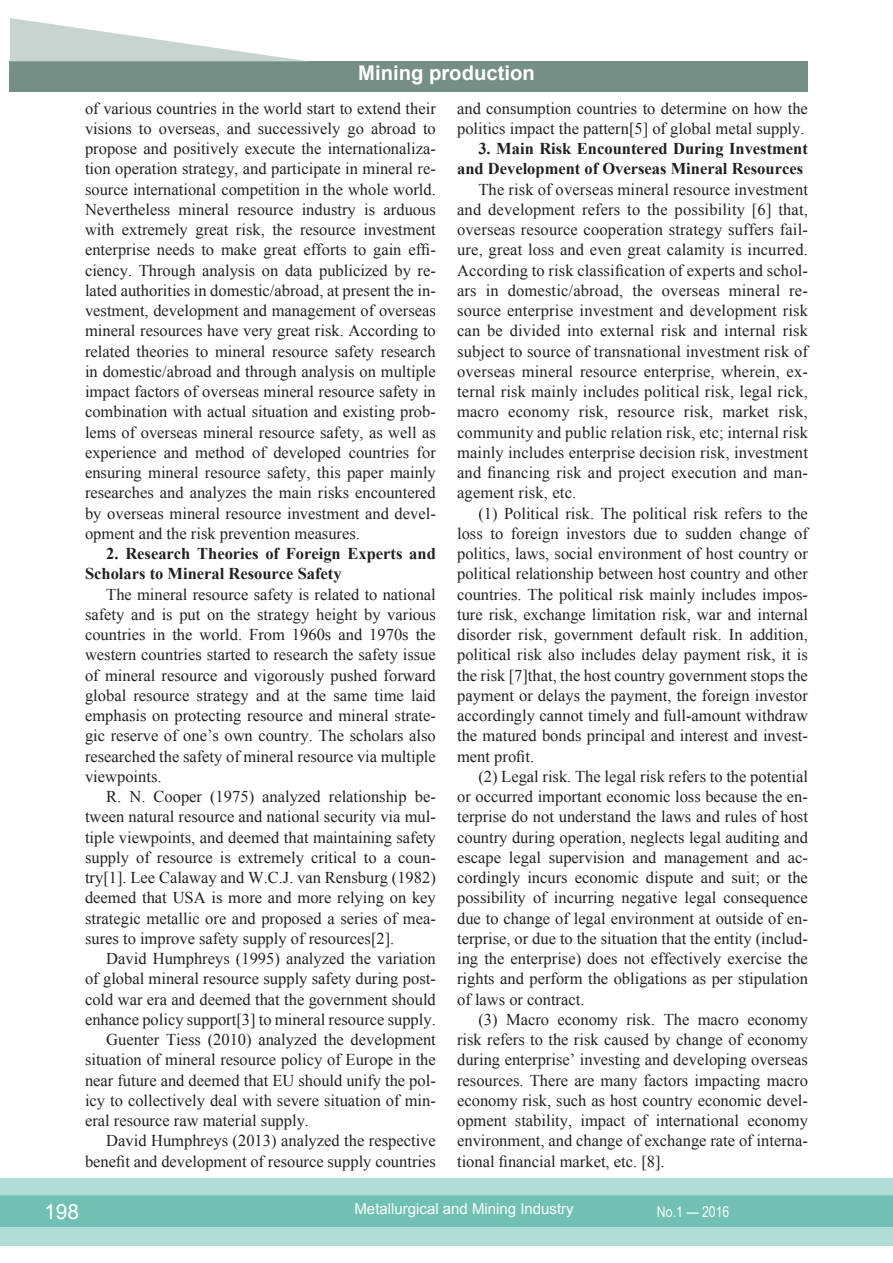
<style>
.page{position:relative;width:893px;height:1263px;background:#fff}
.page>*{position:absolute;margin:0;border:0;box-sizing:border-box;transform-origin:0 0}
.t1{font:21px "Arial";color:#fff}
.t2{font:700 20.25px "Arial";color:#fff}
.ОСНОВНОЙ{font:16.5px/20.2px "Times New Roman";color:#231f20;text-align:justify}
.ОСНОВНОЙ-2{font:700 16.5px/20.2px "Times New Roman";color:#231f20}
.t3{font:15px "Arial";color:#fff}
.t4{font:15px "Arial Narrow";color:#fff}
</style>
<div class="page">
<div style="left:0;top:1178px;width:893px;height:68px;background:#b2ddd6"></div>
<div style="left:0;top:1195px;width:893px;height:32px;background:#70c1b3;border:2px solid #70c1b3"></div>
<div style="left:10px;top:62px;width:798px;height:30px;background:#758f87"></div>
<svg style="left:10px;top:18px;width:300px;height:44px"></svg>
<svg style="left:892px;top:1178px;width:1px;height:68px"></svg>
<p class="t2" style="left:358px;top:60px;width:178px">Mining production</p>
<p class="ОСНОВНОЙ" style="left:85px;top:98px;width:352px">of various countries in the world start to extend their visions to overseas, and successively go abroad to propose and positively execute the internationaliza&shy;tion operation strategy, and participate in mineral re&shy;source international competition in the whole world.<br>Nevertheless mineral resource industry is arduous with extremely great risk, the resource investment enterprise needs to make great efforts to gain effi&shy;ciency. Through analysis on data publicized by re&shy;lated authorities in domestic/abroad, at present the in&shy;vestment, development and management of overseas mineral resources have very great risk. According to related theories to mineral resource safety research in domestic/abroad and through analysis on multiple impact factors of overseas mineral resource safety in combination with actual situation and existing prob&shy;lems of overseas mineral resource safety, as well as experience and method of developed countries for ensuring mineral resource safety, this paper mainly researches and analyzes the main risks encountered by overseas mineral resource investment and devel&shy;opment and the risk prevention measures.</p>
<p class="ОСНОВНОЙ-2" style="left:85px;top:543px;width:352px;text-indent:21px">2. Research Theories of Foreign Experts and<br>Scholars to Mineral Resource Safety</p>
<p class="ОСНОВНОЙ" style="left:85px;top:584px;width:352px;text-indent:21px">The mineral resource safety is related to national safety and is put on the strategy height by various countries in the world. From 1960s and 1970s the western countries started to research the safety issue of mineral resource and vigorously pushed forward global resource strategy and at the same time laid emphasis on protecting resource and mineral strate&shy;gic reserve of one’s own country. The scholars also researched the safety of mineral resource via multiple viewpoints.</p>
<p class="ОСНОВНОЙ" style="left:85px;top:786px;width:352px;text-indent:21px">R. N. Cooper (1975) analyzed relationship be&shy;tween natural resource and national security via mul&shy;tiple viewpoints, and deemed that maintaining safety supply of resource is extremely critical to a coun&shy;try[1]. Lee Calaway and W.C.J. van Rensburg (1982) deemed that USA is more and more relying on key strategic metallic ore and proposed a series of mea&shy;sures to improve safety supply of resources[2].</p>
<p class="ОСНОВНОЙ" style="left:85px;top:948px;width:352px;text-indent:21px">David Humphreys (1995) analyzed the variation of global mineral resource supply safety during post&shy;cold war era and deemed that the government should enhance policy support[3] to mineral resource supply.</p>
<p class="ОСНОВНОЙ" style="left:85px;top:1029px;width:352px;text-indent:21px">Guenter Tiess (2010) analyzed the development situation of mineral resource policy of Europe in the near future and deemed that EU should unify the pol&shy;icy to collectively deal with severe situation of min&shy;eral resource raw material supply.</p>
<p class="ОСНОВНОЙ" style="left:85px;top:1130px;width:352px;text-align:right">David Humphreys (2013) analyzed the respective benefit and development of resource supply countries</p>
<p class="ОСНОВНОЙ" style="left:457px;top:98px;width:352px">and consumption countries to determine on how the politics impact the pattern[5] of global metal supply.</p>
<p class="ОСНОВНОЙ-2" style="left:457px;top:138px;width:352px;text-align:right">3. Main Risk Encountered During Investment and Development of Overseas Mineral Resources</p>
<p class="ОСНОВНОЙ" style="left:457px;top:179px;width:352px;text-indent:21px">The risk of overseas mineral resource investment and development refers to the possibility [6] that, overseas resource cooperation strategy suffers fail&shy;ure, great loss and even great calamity is incurred.<br>According to risk classification of experts and schol&shy;ars in domestic/abroad, the overseas mineral re&shy;source enterprise investment and development risk can be divided into external risk and internal risk subject to source of transnational investment risk of overseas mineral resource enterprise, wherein, ex&shy;ternal risk mainly includes political risk, legal rick, macro economy risk, resource risk, market risk, community and public relation risk, etc; internal risk mainly includes enterprise decision risk, investment and financing risk and project execution and man&shy;agement risk, etc.</p>
<p class="ОСНОВНОЙ" style="left:457px;top:503px;width:352px;text-indent:21px">(1) Political risk. The political risk refers to the loss to foreign investors due to sudden change of politics, laws, social environment of host country or political relationship between host country and other countries. The political risk mainly includes impos&shy;ture risk, exchange limitation risk, war and internal disorder risk, government default risk. In addition, political risk also includes delay payment risk, it is the risk [7]that, the host country government stops the payment or delays the payment, the foreign investor accordingly cannot timely and full-amount withdraw the matured bonds principal and interest and invest&shy;ment profit.</p>
<p class="ОСНОВНОЙ" style="left:457px;top:766px;width:352px;text-indent:21px">(2) Legal risk. The legal risk refers to the potential or occurred important economic loss because the en&shy;terprise do not understand the laws and rules of host country during operation, neglects legal auditing and escape legal supervision and management and ac&shy;cordingly incurs economic dispute and suit; or the possibility of incurring negative legal consequence due to change of legal environment at outside of en&shy;terprise, or due to the situation that the entity (includ&shy;ing the enterprise) does not effectively exercise the rights and perform the obligations as per stipulation of laws or contract.</p>
<p class="ОСНОВНОЙ" style="left:457px;top:1009px;width:352px;text-indent:21px">(3) Macro economy risk. The macro economy risk refers to the risk caused by change of economy during enterprise’ investing and developing overseas resources. There are many factors impacting macro economy risk, such as host country economic devel&shy;opment stability, impact of international economy environment, and change of exchange rate of interna&shy;tional financial market, etc. [8].</p>
<p class="t1" style="left:44px;top:1197px;width:37px">198</p>
<p class="t3" style="left:354px;top:1199px;width:221px">Metallurgical and Mining Industry</p>
<p class="t4" style="left:657px;top:1201px;width:74px">No.1 — 2016</p>
</div>
